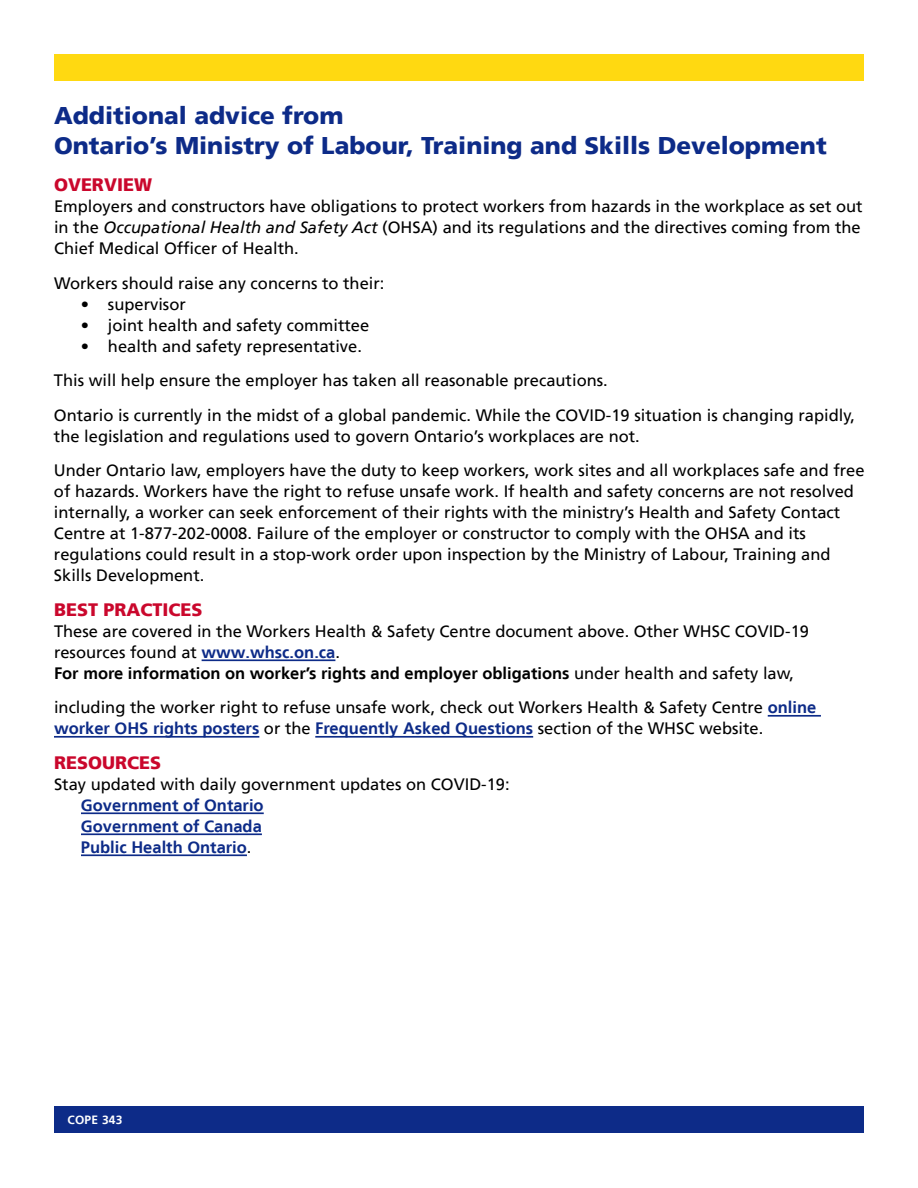
<style>
.page{position:relative;width:918px;height:1188px;background:#fff}
.page>*{position:absolute;margin:0;border:0;box-sizing:border-box;transform-origin:0 0}
.t1{font:900 24.15px/30px "Frutiger LT";color:#0d2b88}
.t2{font:900 18px "Frutiger LT";color:#ca072c}
.t3{font:16.5px/21px "Frutiger LT";color:#000}
.t4{font:700 16.5px/21px "Frutiger LT";color:#0d2b88;text-align:justify}
.t5{font:700 12px "Frutiger LT";letter-spacing:.02em;color:#fff}
.s1{font-style:italic}
.s2{font-weight:700;color:#0d2b88}
.s3{font-weight:700}
.s4{font-weight:400;color:#000}
</style>
<div class="page">
<hr style="left:202px;top:659px;width:133px;height:2px;background:#0d2b88">
<hr style="left:768px;top:715px;width:53px;height:2px;background:#0d2b88">
<hr style="left:54px;top:736px;width:205px;height:2px;background:#0d2b88">
<hr style="left:315px;top:736px;width:218px;height:2px;background:#0d2b88">
<hr style="left:81px;top:812px;width:183px;height:2px;background:#0d2b88">
<hr style="left:81px;top:833px;width:181px;height:2px;background:#0d2b88">
<hr style="left:81px;top:854px;width:166px;height:2px;background:#0d2b88">
<div style="left:54px;top:54px;width:810px;height:27px;background:#ffd911"></div>
<div style="left:54px;top:1107px;width:810px;height:26px;background:#0d2b88"></div>
<h1 class="t1" style="left:54px;top:100px;width:774px">Additional advice from<br>Ontario’s Ministry of Labour, Training and Skills Development</h1>
<p class="t2" style="left:54px;top:174px;width:100px">OVERVIEW</p>
<p class="t3" style="left:54px;top:196px;width:810px;text-align:justify">Employers and constructors have obligations to protect workers from hazards in the workplace as set out in the <span class="s1">Occupational Health and Safety Act</span> (OHSA) and its regulations and the directives coming from the Chief Medical Officer of Health.</p>
<p class="t3" style="left:54px;top:273px;width:332px">Workers should raise any concerns to their:</p>
<p class="t3" style="left:81px;top:294px;width:106px">• supervisor</p>
<p class="t3" style="left:81px;top:315px;width:290px">• joint health and safety committee</p>
<p class="t3" style="left:54px;top:329px;width:803px;line-height:34.5px;text-indent:27px">• health and safety representative.<br>This will help ensure the employer has taken all reasonable precautions.<br>Ontario is currently in the midst of a global pandemic. While the COVID-19 situation is changing rapidly,</p>
<p class="t3" style="left:54px;top:419px;width:812px;line-height:34.5px">the legislation and regulations used to govern Ontario’s workplaces are not.<br>Under Ontario law, employers have the duty to keep workers, work sites and all workplaces safe and free</p>
<p class="t3" style="left:54px;top:481px;width:801px">of hazards. Workers have the right to refuse unsafe work. If health and safety concerns are not resolved internally, a worker can seek enforcement of their rights with the ministry’s Health and Safety Contact Centre at 1-877-202-0008. Failure of the employer or constructor to comply with the OHSA and its regulations could result in a stop-work order upon inspection by the Ministry of Labour, Training and Skills Development.</p>
<p class="t2" style="left:54px;top:599px;width:150px">BEST PRACTICES</p>
<p class="t3" style="left:54px;top:621px;width:757px">These are covered in the Workers Health &amp; Safety Centre document above. Other WHSC COVID-19 resources found at <span class="s2">www.whsc.on.ca</span>.<br><span class="s3">For more information on worker’s rights and employer obligations</span> under health and safety law,</p>
<p class="t3" style="left:54px;top:697px;width:764px">including the worker right to refuse unsafe work, check out Workers Health &amp; Safety Centre <span class="s2">online worker OHS rights posters</span> or the <span class="s2">Frequently Asked Questions</span> section of the WHSC website.</p>
<p class="t2" style="left:54px;top:752px;width:109px">RESOURCES</p>
<p class="t3" style="left:54px;top:774px;width:457px">Stay updated with daily government updates on COVID-19:</p>
<p class="t4" style="left:81px;top:795px;width:184px">Government of Ontario Government of Canada Public Health Ontario<span class="s4">.</span></p>
<p class="t5" style="left:68px;top:1113px;width:57px">COPE 343</p>
</div>
